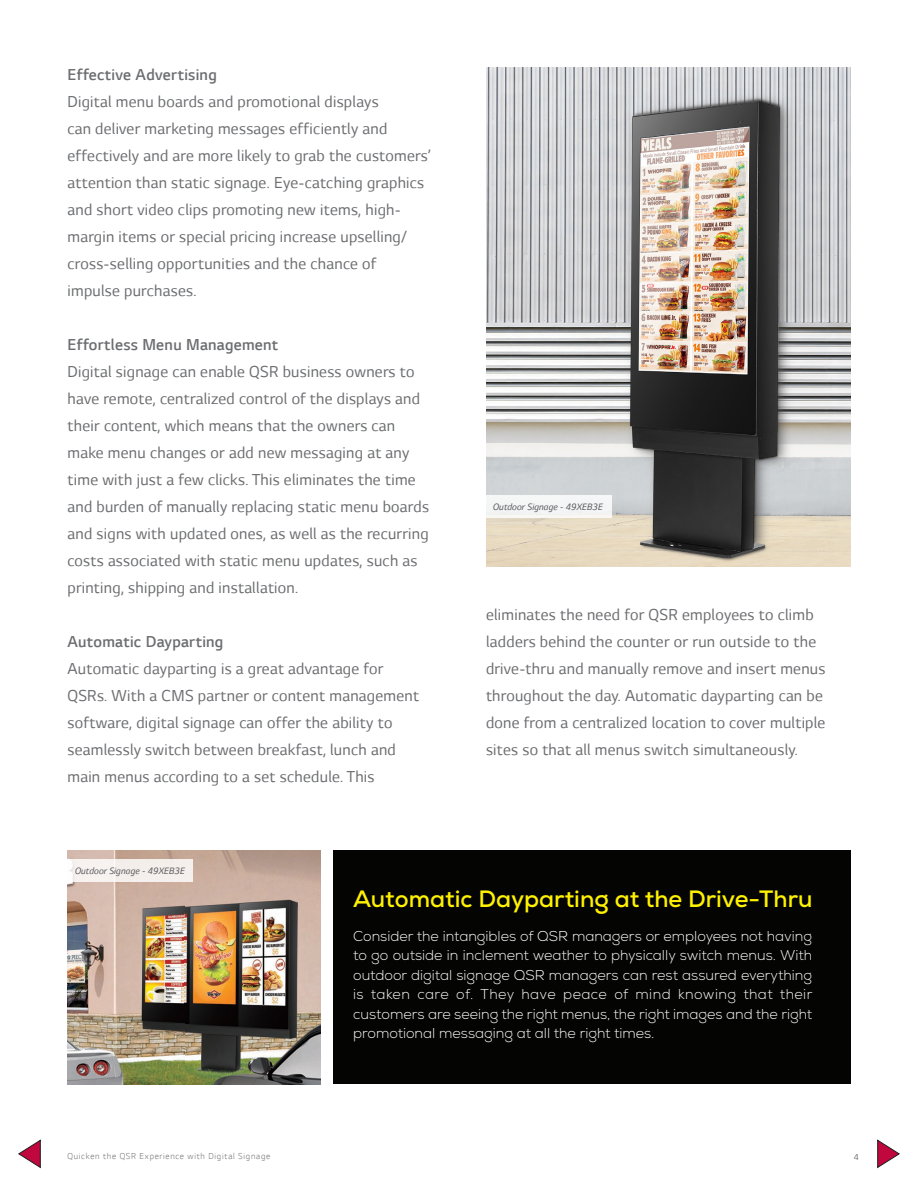
<style>
.page{position:relative;width:918px;height:1188px;background:#fff}
.page>*{position:absolute;margin:0;border:0;box-sizing:border-box;transform-origin:0 0}
.body{font:700 23.7px "Nexa";color:#fff101}
.body-2{font:18px/27px "LG Smart";letter-spacing:.015em;color:#6c6d70}
.body-3{font:300 18px "LG Smart";letter-spacing:.015em;color:#6c6d70}
.body-4{font:300 14.25px/19.5px "Nexa";color:#fff;text-align:justify}
.body-5{font:italic 10.5px "LG Smart";color:#57585a}
.t1{font:300 9.75px "LG Smart";letter-spacing:.075em;color:#6c6d70}
.t2{font:9.75px "LG Smart";color:#6c6d70}
</style>
<div class="page">
<div style="left:333px;top:850px;width:517px;height:234px;background:#040503"></div>
<svg style="left:18px;top:1140px;width:23px;height:28px"></svg>
<svg style="left:877px;top:1140px;width:23px;height:28px"></svg>
<img style="left:486px;top:68px;width:364px;height:499px">
<img style="left:68px;top:850px;width:253px;height:234px">
<div style="left:486px;top:495px;width:125px;height:22px;background:#f5f5f6"></div>
<div style="left:68px;top:860px;width:125px;height:22px;background:#f5efed"></div>
<p class="body-3" style="left:68px;top:65px;width:151px">Effective Advertising</p>
<p class="body-2" style="left:68px;top:89px;width:365px">Digital menu boards and promotional displays<br>can deliver marketing messages efficiently and effectively and are more likely to grab the customers’ attention than static signage. Eye-catching graphics and short video clips promoting new items, high&shy;margin items or special pricing increase upselling/ cross-selling opportunities and the chance of impulse purchases.</p>
<p class="body-3" style="left:68px;top:335px;width:212px">Effortless Menu Management</p>
<p class="body-2" style="left:68px;top:359px;width:363px">Digital signage can enable QSR business owners to have remote, centralized control of the displays and their content, which means that the owners can make menu changes or add new messaging at any time with just a few clicks. This eliminates the time and burden of manually replacing static menu boards and signs with updated ones, as well as the recurring costs associated with static menu updates, such as printing, shipping and installation.</p>
<p class="body-3" style="left:68px;top:632px;width:157px">Automatic Dayparting</p>
<p class="body-2" style="left:68px;top:656px;width:353px">Automatic dayparting is a great advantage for QSRs. With a CMS partner or content management software, digital signage can offer the ability to seamlessly switch between breakfast, lunch and main menus according to a set schedule. This</p>
<p class="body-5" style="left:75px;top:865px;width:111px">Outdoor Signage - 49XEB3E</p>
<p class="body-5" style="left:493px;top:501px;width:111px">Outdoor Signage - 49XEB3E</p>
<p class="body-2" style="left:486px;top:601px;width:341px">eliminates the need for QSR employees to climb ladders behind the counter or run outside to the drive-thru and manually remove and insert menus throughout the day. Automatic dayparting can be done from a centralized location to cover multiple sites so that all menus switch simultaneously.</p>
<p class="body" style="left:353px;top:884px;width:461px">Automatic Dayparting at the Drive-Thru</p>
<p class="body-4" style="left:353px;top:926px;width:461px">Consider the intangibles of QSR managers or employees not having to go outside in inclement weather to physically switch menus. With outdoor digital signage QSR managers can rest assured everything is taken care of. They have peace of mind knowing that their customers are seeing the right menus, the right images and the right promotional messaging at all the right times.</p>
<p class="t1" style="left:68px;top:1151px;width:204px">Quicken the QSR Experience with Digital Signage</p>
<p class="t2" style="left:854px;top:1152px;width:7px">4</p>
</div>
